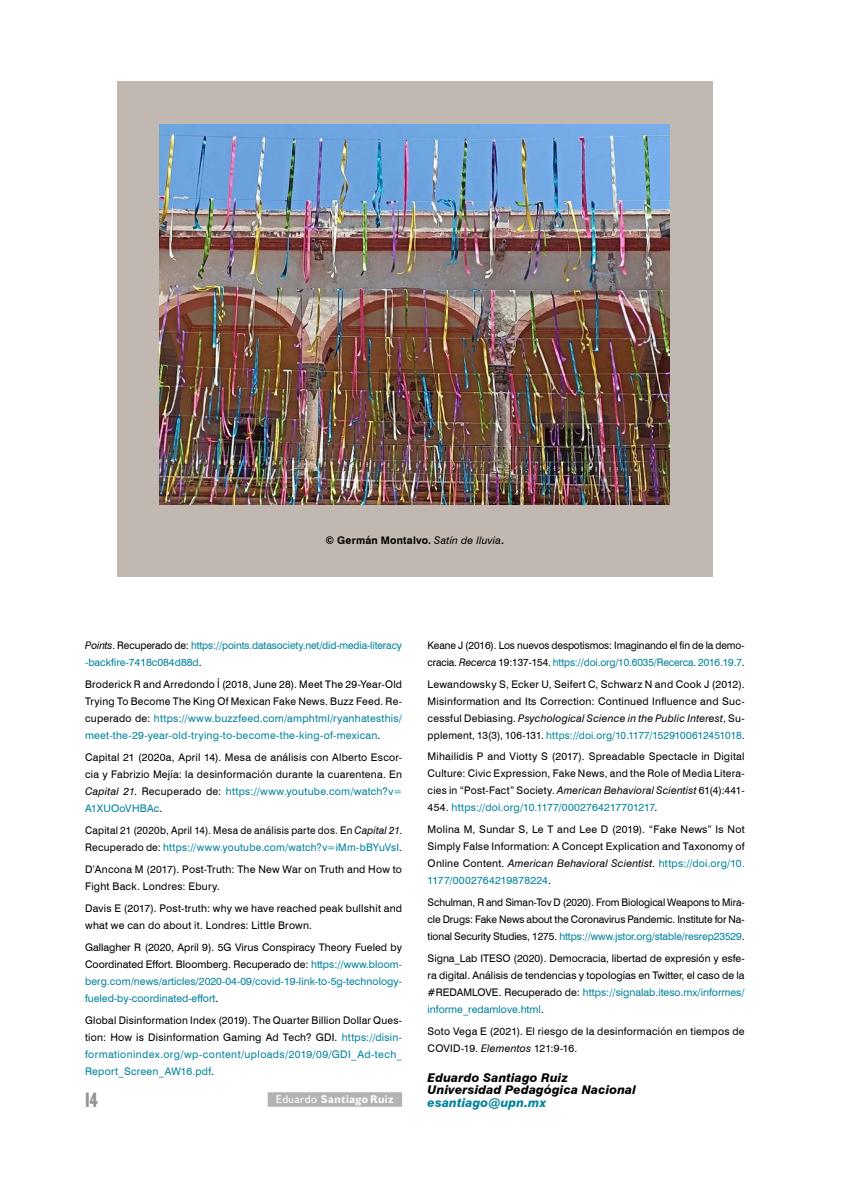
<style>
.page{position:relative;width:851px;height:1191px;background:#fff}
.page>*{position:absolute;margin:0;border:0;box-sizing:border-box;transform-origin:0 0}
.t1{font:700 condensed 21px "Humanist 521 BT Xtra";color:#939598;scale:.75 1}
.t2{font:italic 800 12px/12.6px "Swiss 721 BT";letter-spacing:.01em;color:#000}
.t3{font:italic 800 12px "Swiss 721 BT";letter-spacing:.01em;color:#00829b}
.t4{font:700 11.25px "Humanist 521 BT";color:#fff}
.t5{font:10.5px/16.8px "Swiss 721 BT";letter-spacing:.02em;color:#000;text-align:justify}
.t6{font:10.5px/17.1px "Swiss 721 BT";color:#00829b}
.t7{font:10.5px/16.8px "Swiss 721 BT";letter-spacing:-.01em;color:#000}
.t8{font:10.5px/16.8px "Swiss 721 BT";letter-spacing:.02em;color:#000;scale:.96 1}
.t9{font:700 10.5px "Swiss 721 BT";letter-spacing:.02em;color:#000}
.s1{font-weight:800}
.s2{font-weight:400;font-style:italic}
.s3{font-style:italic}
.s4{color:#00829b}
.s5{font-style:italic;color:#000}
.s6{color:#000}
.s7{font-weight:400}
</style>
<div class="page">
<div style="left:267px;top:1092px;width:135px;height:14px;background:#b1b3b6"></div>
<div style="left:117px;top:82px;width:595px;height:495px;background:#c1b8b1"></div>
<img style="left:160px;top:124px;width:509px;height:381px">
<p class="t9" style="left:325px;top:533px;width:180px"><span class="s1">©</span> Germán Montalvo. <span class="s2">Satín de lluvia</span>.</p>
<p class="t7" style="left:427px;top:636px;width:318px">Keane J (2016). Los nuevos despotismos: Imaginando el fin de la demo&shy;cracia. <span class="s3">Recerca</span> 19:137-154. <span class="s4">https://doi.org/10.6035/Recerca. 2016.19.7</span>.</p>
<p class="t5" style="left:427px;top:675px;width:318px">Lewandowsky S, Ecker U, Seifert C, Schwarz N and Cook J (2012).<br>Misinformation and Its Correction: Continued Influence and Suc&shy;cessful Debiasing. <span class="s3">Psychological Science in the Public Interest</span>, Su&shy;pplement, 13(3), 106-131. <span class="s4">https://doi.org/10.1177/1529100612451018</span>.</p>
<p class="t5" style="left:427px;top:748px;width:318px">Mihailidis P and Viotty S (2017). Spreadable Spectacle in Digital Culture: Civic Expression, Fake News, and the Role of Media Litera&shy;cies in “Post-Fact” Society. <span class="s3">American Behavioral Scientist</span> 61(4):441- 454. <span class="s4">https://doi.org/10.1177/0002764217701217</span>.</p>
<p class="t5" style="left:427px;top:820px;width:318px">Molina M, Sundar S, Le T and Lee D (2019). “Fake News” Is Not Simply False Information: A Concept Explication and Taxonomy of Online Content. <span class="s3">American Behavioral Scientist</span>. <span class="s4">https://doi.org/10.<br>1177/0002764219878224</span>.</p>
<p class="t5" style="left:427px;top:893px;width:318px">Schulman, R and Siman-Tov D (2020). From Biological Weapons to Mira&shy;cle Drugs: Fake News about the Coronavirus Pandemic. Institute for Na&shy;tional Security Studies, 1275. <span class="s4">https://www.jstor.org/stable/resrep23529</span>.</p>
<p class="t5" style="left:427px;top:949px;width:318px">Signa_Lab ITESO (2020). Democracia, libertad de expresión y esfe&shy;ra digital. Análisis de tendencias y topologías en Twitter, el caso de la #REDAMLOVE. Recuperado de: <span class="s4">https://signalab.iteso.mx/informes/ informe_redamlove.html</span>.</p>
<p class="t5" style="left:427px;top:1022px;width:318px">Soto Vega E (2021). El riesgo de la desinformación en tiempos de<br>COVID-19. <span class="s3">Elementos</span> 121:9-16.</p>
<p class="t2" style="left:427px;top:1071px;width:210px">Eduardo Santiago Ruiz<br>Universidad Pedagógica Nacional</p>
<p class="t6" style="left:85px;top:636px;width:318px;line-height:17.5px"><span class="s5">Points</span><span class="s6">. Recuperado de:</span> https://points.datasociety.net/did-media-literacy -backfire-7418c084d88d<span class="s6">.</span></p>
<p class="t5" style="left:85px;top:676px;width:318px">Broderick R and Arredondo Í (2018, June 28). Meet The 29-Year-Old Trying To Become The King Of Mexican Fake News. Buzz Feed. Re&shy;cuperado de: <span class="s4">https://www.buzzfeed.com/amphtml/ryanhatesthis/ meet-the-29-year-old-trying-to-become-the-king-of-mexican</span>.</p>
<p class="t5" style="left:85px;top:748px;width:318px">Capital 21 (2020a, April 14). Mesa de análisis con Alberto Escor&shy;cia y Fabrizio Mejía: la desinformación durante la cuarentena. En <span class="s3">Capital 21</span>. Recuperado de: <span class="s4">https://www.youtube.com/watch?v= A1XUOoVHBAc</span>.</p>
<p class="t8" style="left:85px;top:821px;width:331px">Capital 21 (2020b, April 14). Mesa de análisis parte dos. En <span class="s3">Capital 21</span>.<br>Recuperado de: <span class="s4">https://www.youtube.com/watch?v=iMm-bBYuVsI</span>.</p>
<p class="t5" style="left:85px;top:860px;width:318px">D’Ancona M (2017). Post-Truth: The New War on Truth and How to<br>Fight Back. Londres: Ebury.</p>
<p class="t5" style="left:85px;top:899px;width:318px">Davis E (2017). Post-truth: why we have reached peak bullshit and what we can do about it. Londres: Little Brown.</p>
<p class="t6" style="left:85px;top:938px;width:318px;text-align:justify"><span class="s6">Gallagher R (2020, April 9). 5G Virus Conspiracy Theory Fueled by Coordinated Effort. Bloomberg. Recuperado de:</span> https://www.bloom&shy;berg.com/news/articles/2020-04-09/covid-19-link-to-5g-technology&shy;fueled-by-coordinated-effort<span class="s6">.</span></p>
<p class="t5" style="left:85px;top:1011px;width:318px">Global Disinformation Index (2019). The Quarter Billion Dollar Ques&shy;tion: How is Disinformation Gaming Ad Tech? GDI. <span class="s4">https://disin&shy;formationindex.org/wp-content/uploads/2019/09/GDI_Ad-tech_ Report_Screen_AW16.pdf</span>.</p>
<h1 class="t1" style="left:85px;top:1086px;width:18px">14</h1>
<p class="t4" style="left:276px;top:1092px;width:119px"><span class="s7">Eduardo</span> Santiago Ruiz</p>
<p class="t3" style="left:427px;top:1095px;width:120px">esantiago@upn.mx</p>
</div>
